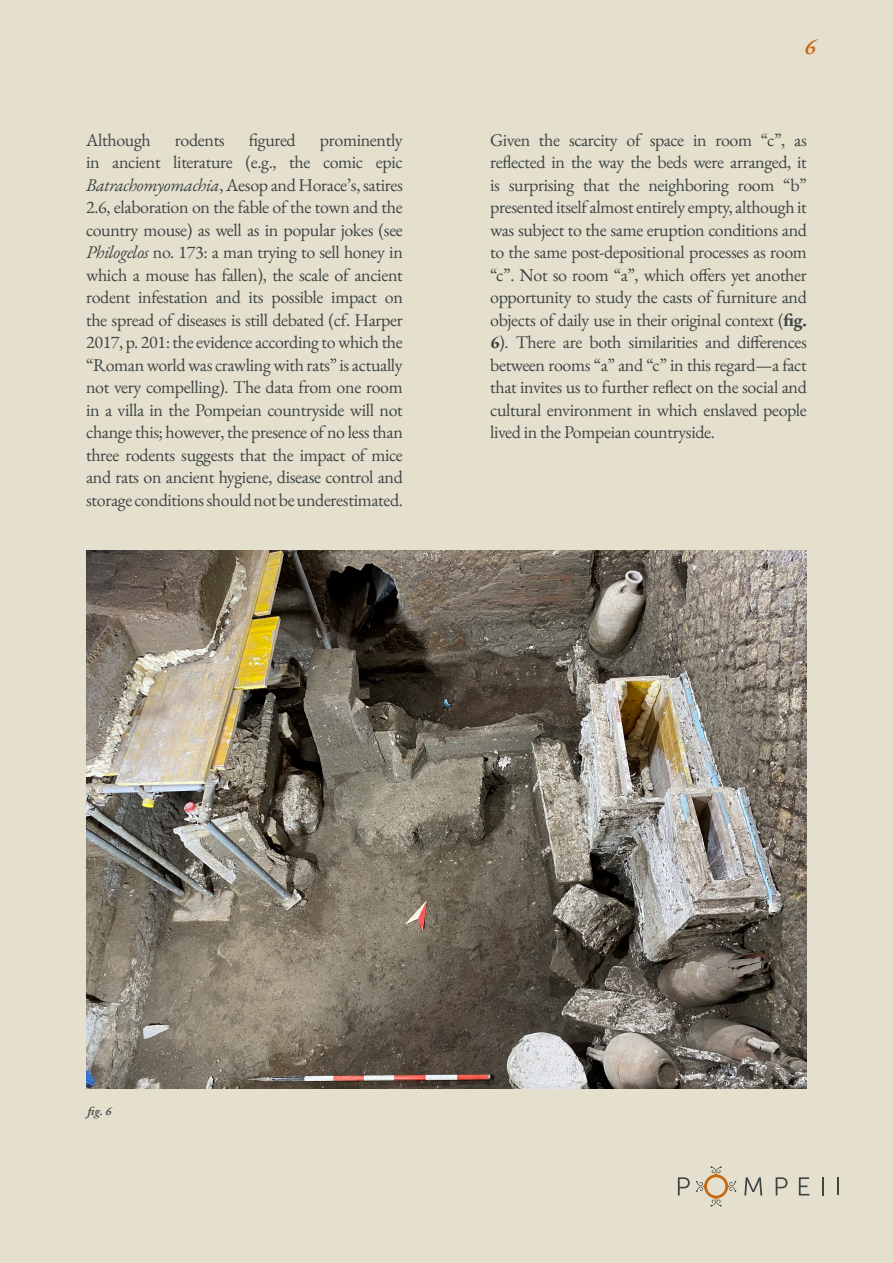
<style>
.page{position:relative;width:893px;height:1263px;background:#e5e0ce}
.page>*{position:absolute;margin:0;border:0;box-sizing:border-box;transform-origin:0 0}
.t1{font:italic 600 22.5px "EB Garamond";color:#c76a14}
.t2{font:18px/22.5px "EB Garamond";letter-spacing:-.02em;color:#3d4543;text-align:justify}
.t3{font:italic 600 12px "EB Garamond";color:#3d4543}
.s1{font-style:italic}
.s2{font-weight:700}
</style>
<div class="page">
<svg style="left:678px;top:1177px;width:12px;height:18px"></svg>
<svg style="left:837px;top:1177px;width:2px;height:18px"></svg>
<svg style="left:822px;top:1177px;width:2px;height:18px"></svg>
<svg style="left:744px;top:1177px;width:18px;height:18px"></svg>
<svg style="left:799px;top:1177px;width:10px;height:18px"></svg>
<svg style="left:776px;top:1177px;width:11px;height:18px"></svg>
<svg style="left:696px;top:1166px;width:40px;height:40px"></svg>
<img style="left:86px;top:551px;width:721px;height:538px">
<p class="t1" style="left:805px;top:32px;width:13px">6</p>
<p class="t2" style="left:86px;top:128px;width:66px">Although</p>
<p class="t2" style="left:175px;top:128px;width:51px">rodents</p>
<p class="t2" style="left:249px;top:128px;width:48px">figured</p>
<p class="t2" style="left:86px;top:128px;width:318px;text-indent:234px">prominently in ancient literature (e.g., the comic epic <span class="s1">Batrachomyomachia</span>, Aesop and Horace’s, satires 2.6, elaboration on the fable of the town and the country mouse) as well as in popular jokes (see <span class="s1">Philogelos</span> no. 173: a man trying to sell honey in which a mouse has fallen), the scale of ancient rodent infestation and its possible impact on the spread of diseases is still debated (cf. Harper 2017, p. 201: the evidence according to which the “Roman world was crawling with rats” is actually not very compelling). The data from one room in a villa in the Pompeian countryside will not change this; however, the presence of no less than three rodents suggests that the impact of mice and rats on ancient hygiene, disease control and storage conditions should not be underestimated.</p>
<p class="t2" style="left:490px;top:128px;width:318px">Given the scarcity of space in room “c”, as reflected in the way the beds were arranged, it is surprising that the neighboring room “b” presented itself almost entirely empty, although it was subject to the same eruption conditions and to the same post-depositional processes as room “c”. Not so room “a”, which offers yet another opportunity to study the casts of furniture and objects of daily use in their original context (<span class="s2">fig.<br>6</span>). There are both similarities and differences between rooms “a” and “c” in this regard—a fact that invites us to further reflect on the social and cultural environment in which enslaved people lived in the Pompeian countryside.</p>
<p class="t3" style="left:88px;top:1103px;width:25px">fig. 6</p>
</div>
